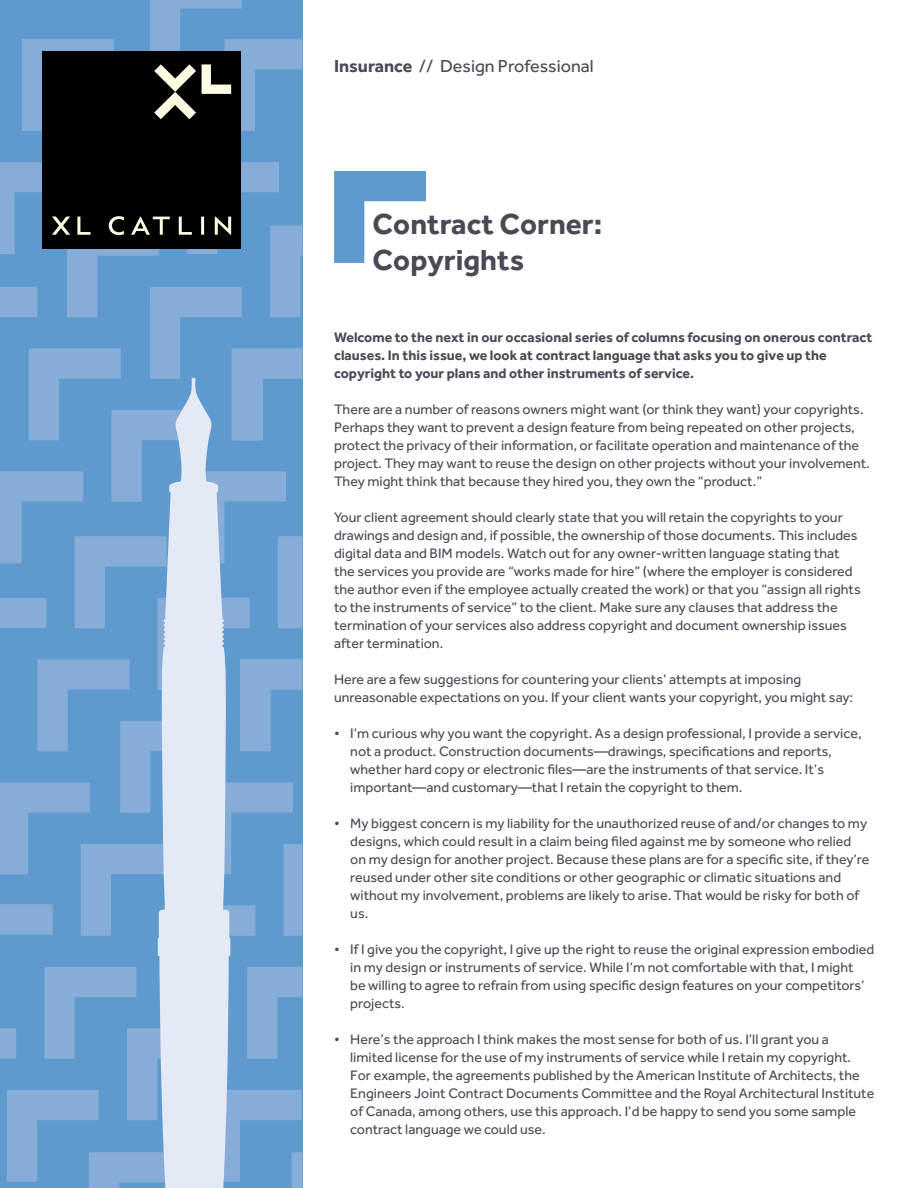
<style>
.page{position:relative;width:918px;height:1188px;background:#fff}
.page>*{position:absolute;margin:0;border:0;box-sizing:border-box;transform-origin:0 0}
.t1{font:700 30px/36px "Effra";color:#484b56}
.t2{font:18px "Effra";color:#484b56}
.t3{font:14.25px/18px "Effra";color:#484b56}
.t4{font:700 14.25px/18px "Effra";color:#484b56}
.s1{font-weight:700}
</style>
<div class="page">
<svg style="left:0;top:0;width:302px;height:1188px;background:#719ac0"></svg>
<svg style="left:334px;top:171px;width:92px;height:92px"></svg>
<p class="t2" style="left:334px;top:55px;width:261px"><span class="s1">Insurance</span> // Design Professional</p>
<h1 class="t1" style="left:373px;top:205px;width:231px">Contract Corner:<br>Copyrights</h1>
<p class="t4" style="left:334px;top:328px;width:540px">Welcome to the next in our occasional series of columns focusing on onerous contract clauses. In this issue, we look at contract language that asks you to give up the copyright to your plans and other instruments of service.</p>
<p class="t3" style="left:334px;top:400px;width:537px">There are a number of reasons owners might want (or think they want) your copyrights.<br>Perhaps they want to prevent a design feature from being repeated on other projects, protect the privacy of their information, or facilitate operation and maintenance of the project. They may want to reuse the design on other projects without your involvement.<br>They might think that because they hired you, they own the “product.”</p>
<p class="t3" style="left:334px;top:508px;width:528px">Your client agreement should clearly state that you will retain the copyrights to your drawings and design and, if possible, the ownership of those documents. This includes digital data and BIM models. Watch out for any owner-written language stating that the services you provide are “works made for hire” (where the employer is considered the author even if the employee actually created the work) or that you “assign all rights to the instruments of service” to the client. Make sure any clauses that address the termination of your services also address copyright and document ownership issues after termination.</p>
<p class="t3" style="left:334px;top:670px;width:521px">Here are a few suggestions for countering your clients’ attempts at imposing unreasonable expectations on you. If your client wants your copyright, you might say:</p>
<p class="t3" style="left:350px;top:724px;width:513px;text-indent:-16px">• I’m curious why you want the copyright. As a design professional, I provide a service, not a product. Construction documents—drawings, specifications and reports, whether hard copy or electronic files—are the instruments of that service. It’s important—and customary—that I retain the copyright to them.</p>
<p class="t3" style="left:350px;top:814px;width:521px;text-indent:-16px">• My biggest concern is my liability for the unauthorized reuse of and/or changes to my designs, which could result in a claim being filed against me by someone who relied on my design for another project. Because these plans are for a specific site, if they’re reused under other site conditions or other geographic or climatic situations and without my involvement, problems are likely to arise. That would be risky for both of us.</p>
<p class="t3" style="left:350px;top:940px;width:526px;text-indent:-16px">• If I give you the copyright, I give up the right to reuse the original expression embodied in my design or instruments of service. While I’m not comfortable with that, I might<br>be willing to agree to refrain from using specific design features on your competitors’ projects.</p>
<p class="t3" style="left:350px;top:1030px;width:526px;text-indent:-16px">• Here’s the approach I think makes the most sense for both of us. I’ll grant you a limited license for the use of my instruments of service while I retain my copyright.<br>For example, the agreements published by the American Institute of Architects, the Engineers Joint Contract Documents Committee and the Royal Architectural Institute of Canada, among others, use this approach. I’d be happy to send you some sample contract language we could use.</p>
</div>
